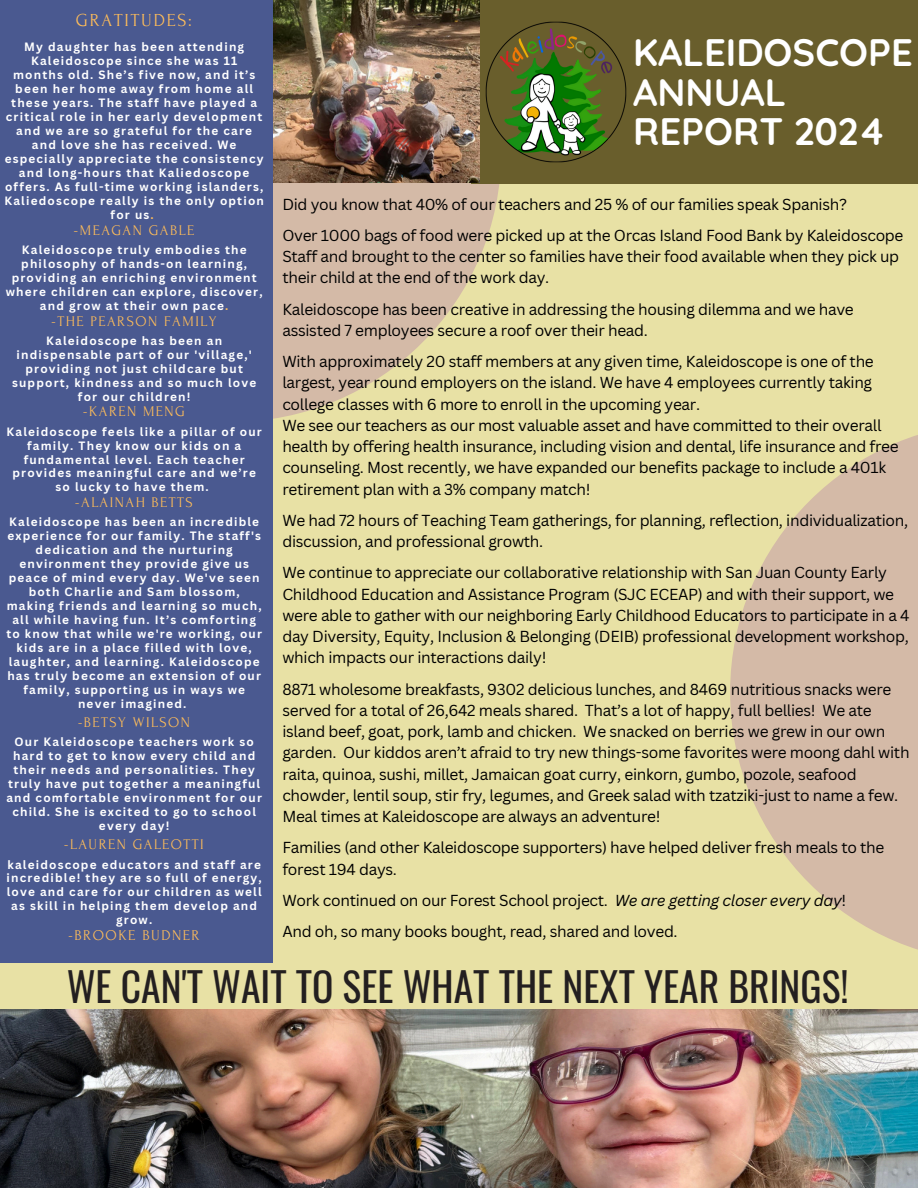
<style>
.page{position:relative;width:918px;height:1188px;background:#e8e1a5}
.page>*{position:absolute;margin:0;border:0;box-sizing:border-box;transform-origin:0 0}
.t1{font:39.6px "Oswald";color:#231f20}
.t2{font:700 38.1px/39.5px "Quicksand";color:#fff}
.t3{font:18.3px "Forum";letter-spacing:.1em;color:#ffbd59}
.t4{font:15.45px/21.3px "Canva Sans";letter-spacing:-.02em;color:#000}
.t5{font:14.85px "Forum";letter-spacing:.1em;color:#ffbd59}
.t6{font:14.7px "Forum";letter-spacing:.1em;color:#ffbd59}
.t7{font:700 11.7px/14px "Canva Sans";letter-spacing:.1em;color:#fff;text-align:center}
.s1{color:#ffbd59}
.s2{font-style:italic}
</style>
<div class="page">
<svg style="left:0;top:0;width:499px;height:422px;fill:#d4baa7"></svg>
<div style="left:471px;top:0;width:447px;height:184px;background:#695e2c"></div>
<svg style="left:730px;top:435px;width:188px;height:515px;fill:#d4baa7"></svg>
<div style="left:1px;top:0;width:272px;height:962px;background:#4a5990"></div>
<img style="left:485px;top:21px;width:142px;height:142px">
<img style="left:0;top:1010px;width:918px;height:178px">
<img style="left:273px;top:0;width:206px;height:182px">
<p class="t3" style="left:76px;top:10px;width:118px">GRATITUDES:</p>
<p class="t7" style="left:4px;top:40px;width:261px">My daughter has been attending<br>Kaleidoscope since she was 11<br>months old. She’s five now, and it’s been her home away from home all these years. The staff have played a critical role in her early development and we are so grateful for the care and love she has received. We especially appreciate the consistency and long-hours that Kaliedoscope offers. As full-time working islanders,<br>Kaliedoscope really is the only option for us<span class="s1">.</span></p>
<p class="t6" style="left:74px;top:222px;width:122px">-MEAGAN GABLE</p>
<p class="t7" style="left:6px;top:243px;width:258px">Kaleidoscope truly embodies the philosophy of hands-on learning, providing an enriching environment where children can explore, discover, and grow at their own pace<span class="s1">.</span></p>
<p class="t6" style="left:52px;top:313px;width:166px">-THE PEARSON FAMILY</p>
<p class="t7" style="left:12px;top:333px;width:246px">Kaleidoscope has been an indispensable part of our 'village,' providing not just childcare but support, kindness and so much love for our children!</p>
<p class="t6" style="left:83px;top:404px;width:103px">-KAREN MENG</p>
<p class="t7" style="left:7px;top:424px;width:257px">Kaleidoscope feels like a pillar of our family. They know our kids on a fundamental level. Each teacher provides meaningful care and we’re so lucky to have them.</p>
<p class="t6" style="left:75px;top:495px;width:119px">-ALAINAH BETTS</p>
<p class="t7" style="left:6px;top:515px;width:257px">Kaleidoscope has been an incredible experience for our family. The staff's dedication and the nurturing environment they provide give us peace of mind every day. We've seen both Charlie and Sam blossom, making friends and learning so much, all while having fun. It’s comforting to know that while we're working, our kids are in a place filled with love, laughter, and learning. Kaleidoscope has truly become an extension of our family, supporting us in ways we never imagined.</p>
<p class="t6" style="left:78px;top:715px;width:114px">-BETSY WILSON</p>
<p class="t7" style="left:6px;top:735px;width:257px">Our Kaleidoscope teachers work so hard to get to know every child and their needs and personalities. They truly have put together a meaningful and comfortable environment for our child. She is excited to go to school every day!</p>
<p class="t6" style="left:64px;top:837px;width:141px">-LAUREN GALEOTTI</p>
<p class="t7" style="left:7px;top:857px;width:257px">kaleidoscope educators and staff are incredible! they are so full of energy, love and care for our children as well as skill in helping them develop and grow.</p>
<p class="t5" style="left:69px;top:927px;width:133px">-BROOKE BUDNER</p>
<h2 class="t2" style="left:633px;top:32px;width:281px">KALEIDOSCOPE<br>ANNUAL<br>REPORT 2024</h2>
<p class="t4" style="left:282px;top:193px;width:566px">Did you know that 40% of our teachers and 25 % of our families speak Spanish?</p>
<h1 class="t4" style="left:282px;top:224px;width:623px">Over 1000 bags of food were picked up at the Orcas Island Food Bank by Kaleidoscope<br>Staff and brought to the center so families have their food available when they pick up their child at the end of the work day.</h1>
<h5 class="t4" style="left:282px;top:298px;width:573px">Kaleidoscope has been creative in addressing the housing dilemma and we have assisted 7 employees secure a roof over their head.</h5>
<h5 class="t4" style="left:282px;top:350px;width:618px">With approximately 20 staff members at any given time, Kaleidoscope is one of the largest, year round employers on the island. We have 4 employees currently taking college classes with 6 more to enroll in the upcoming year.<br>We see our teachers as our most valuable asset and have committed to their overall health by offering health insurance, including vision and dental, life insurance and free counseling. Most recently, we have expanded our benefits package to include a 401k retirement plan with a 3% company match!</h5>
<h5 class="t4" style="left:282px;top:509px;width:627px">We had 72 hours of Teaching Team gatherings, for planning, reflection, individualization, discussion, and professional growth.</h5>
<h5 class="t4" style="left:282px;top:562px;width:629px">We continue to appreciate our collaborative relationship with San Juan County Early Childhood Education and Assistance Program (SJC ECEAP) and with their support, we were able to gather with our neighboring Early Childhood Educators to participate in a 4 day Diversity, Equity, Inclusion &amp; Belonging (DEIB) professional development workshop, which impacts our interactions daily!</h5>
<h5 class="t4" style="left:282px;top:678px;width:629px">8871 wholesome breakfasts, 9302 delicious lunches, and 8469 nutritious snacks were served for a total of 26,642 meals shared. That’s a lot of happy, full bellies! We ate island beef, goat, pork, lamb and chicken. We snacked on berries we grew in our own garden. Our kiddos aren’t afraid to try new things-some favorites were moong dahl with raita, quinoa, sushi, millet, Jamaican goat curry, einkorn, gumbo, pozole, seafood chowder, lentil soup, stir fry, legumes, and Greek salad with tzatziki-just to name a few.<br>Meal times at Kaleidoscope are always an adventure!</h5>
<h5 class="t4" style="left:282px;top:837px;width:604px">Families (and other Kaleidoscope supporters) have helped deliver fresh meals to the forest 194 days.</h5>
<h5 class="t4" style="left:282px;top:889px;width:565px">Work continued on our Forest School project. <span class="s2">We are getting closer every day</span>!</h5>
<h5 class="t4" style="left:282px;top:920px;width:397px">And oh, so many books bought, read, shared and loved.</h5>
<p class="t1" style="left:67px;top:956px;width:783px">WE CAN'T WAIT TO SEE WHAT THE NEXT YEAR BRINGS!</p>
</div>
